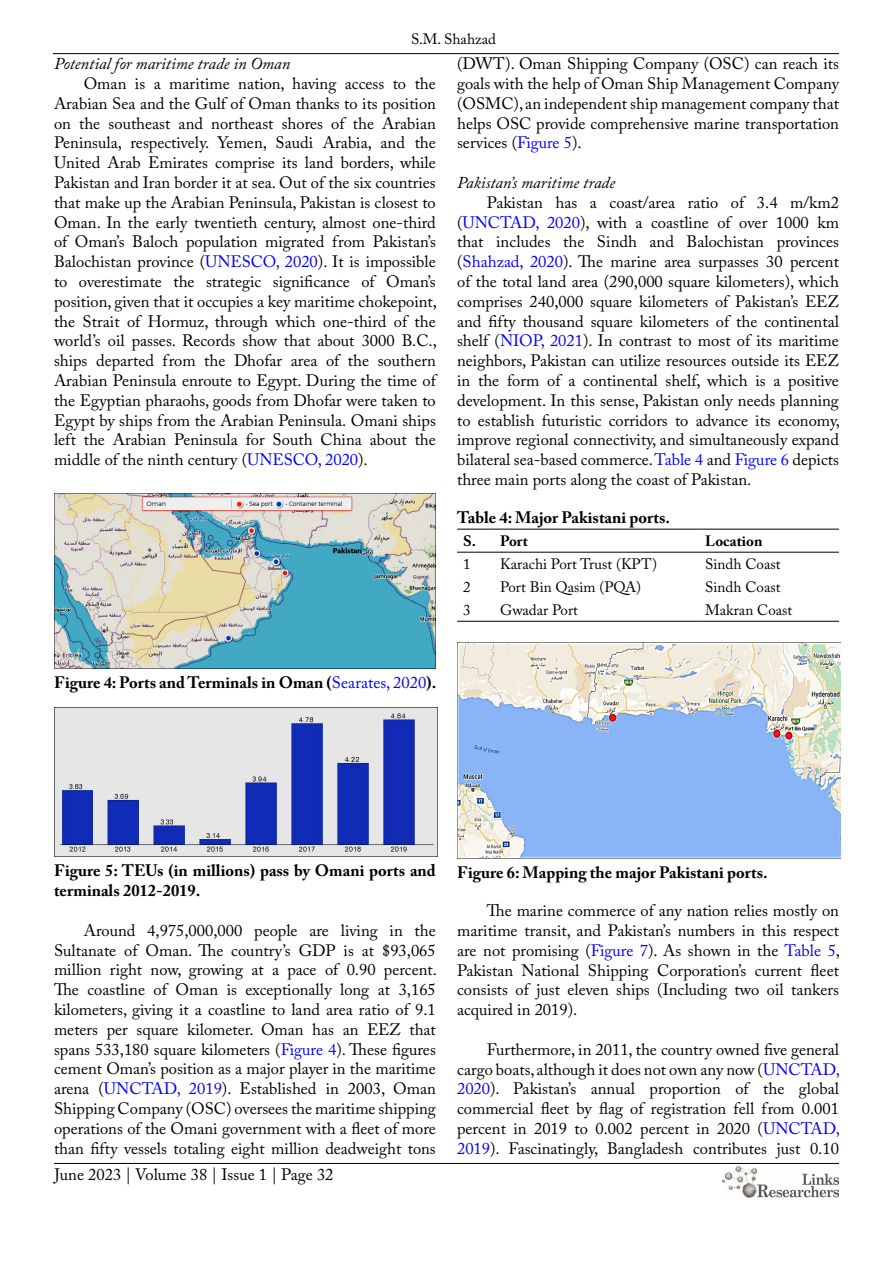
<style>
.page{position:relative;width:893px;height:1263px;background:#fff}
.page>*{position:absolute;margin:0;border:0;box-sizing:border-box;transform-origin:0 0}
.t1{font:16.5px/19.8px "Adobe Caslon Pro";color:#000;text-align:justify}
.t2{font:700 16.5px/19.8px "Adobe Caslon Pro";color:#000}
.t3{font:italic 16.5px "Adobe Caslon Pro";color:#000}
.t4{font:15px "Adobe Caslon Pro";color:#000}
.t5{font:700 15px "Adobe Caslon Pro";color:#000}
.s1{color:#00f}
.s2{font-weight:400;color:#00f}
</style>
<div class="page">
<hr style="left:53px;top:53px;width:786px;height:1px;background:#000">
<hr style="left:54px;top:1163px;width:785px;height:1px;background:#000">
<img style="left:722px;top:1166px;width:117px;height:32px">
<img style="left:54px;top:494px;width:382px;height:174px">
<img style="left:54px;top:707px;width:383px;height:149px">
<hr style="left:457px;top:621px;width:37px;height:1px;background:#000">
<hr style="left:494px;top:621px;width:205px;height:1px;background:#000">
<hr style="left:699px;top:621px;width:140px;height:1px;background:#000">
<hr style="left:457px;top:529px;width:37px;height:1px;background:#000">
<hr style="left:494px;top:529px;width:205px;height:1px;background:#000">
<hr style="left:699px;top:529px;width:140px;height:1px;background:#000">
<hr style="left:457px;top:552px;width:37px;height:1px;background:#000">
<hr style="left:494px;top:552px;width:205px;height:1px;background:#000">
<hr style="left:699px;top:552px;width:140px;height:1px;background:#000">
<img style="left:457px;top:643px;width:384px;height:216px">
<p class="t4" style="left:411px;top:31px;width:86px">S.M. Shahzad</p>
<p class="t3" style="left:54px;top:54px;width:238px">Potential for maritime trade in Oman</p>
<p class="t1" style="left:54px;top:73px;width:384px;text-indent:30px">Oman is a maritime nation, having access to the Arabian Sea and the Gulf of Oman thanks to its position on the southeast and northeast shores of the Arabian Peninsula, respectively. Yemen, Saudi Arabia, and the United Arab Emirates comprise its land borders, while Pakistan and Iran border it at sea. Out of the six countries that make up the Arabian Peninsula, Pakistan is closest to Oman. In the early twentieth century, almost one-third of Oman’s Baloch population migrated from Pakistan’s Balochistan province (<span class="s1">UNESCO, 2020</span>). It is impossible to overestimate the strategic significance of Oman’s position, given that it occupies a key maritime chokepoint, the Strait of Hormuz, through which one-third of the world’s oil passes. Records show that about 3000 B.C., ships departed from the Dhofar area of the southern Arabian Peninsula enroute to Egypt. During the time of the Egyptian pharaohs, goods from Dhofar were taken to Egypt by ships from the Arabian Peninsula. Omani ships left the Arabian Peninsula for South China about the middle of the ninth century (<span class="s1">UNESCO, 2020</span>).</p>
<p class="t1" style="left:457px;top:54px;width:383px">(DWT). Oman Shipping Company (OSC) can reach its goals with the help of Oman Ship Management Company (OSMC), an independent ship management company that helps OSC provide comprehensive marine transportation services (<span class="s1">Figure 5</span>).</p>
<p class="t3" style="left:457px;top:173px;width:160px">Pakistan’s maritime trade</p>
<p class="t1" style="left:457px;top:192px;width:384px;text-indent:30px">Pakistan has a coast/area ratio of 3.4 m/km2 (<span class="s1">UNCTAD, 2020</span>), with a coastline of over 1000 km that includes the Sindh and Balochistan provinces (<span class="s1">Shahzad, 2020</span>). The marine area surpasses 30 percent of the total land area (290,000 square kilometers), which comprises 240,000 square kilometers of Pakistan’s EEZ and fifty thousand square kilometers of the continental shelf (<span class="s1">NIOP, 2021</span>). In contrast to most of its maritime neighbors, Pakistan can utilize resources outside its EEZ in the form of a continental shelf, which is a positive development. In this sense, Pakistan only needs planning to establish futuristic corridors to advance its economy, improve regional connectivity, and simultaneously expand bilateral sea-based commerce. <span class="s1">Table 4</span> and <span class="s1">Figure 6</span> depicts three main ports along the coast of Pakistan.</p>
<p class="t2" style="left:457px;top:507px;width:215px">Table 4: Major Pakistani ports.</p>
<p class="t5" style="left:463px;top:532px;width:66px">S. Port</p>
<p class="t5" style="left:705px;top:532px;width:59px">Location</p>
<p class="t4" style="left:463px;top:555px;width:9px">1</p>
<p class="t4" style="left:500px;top:555px;width:159px">Karachi Port Trust (KPT)</p>
<p class="t4" style="left:705px;top:555px;width:77px">Sindh Coast</p>
<p class="t4" style="left:463px;top:578px;width:9px">2</p>
<p class="t4" style="left:500px;top:578px;width:143px">Port Bin Qasim (PQA)</p>
<p class="t4" style="left:705px;top:578px;width:77px">Sindh Coast</p>
<p class="t4" style="left:463px;top:601px;width:9px">3</p>
<p class="t4" style="left:500px;top:601px;width:80px">Gwadar Port</p>
<p class="t4" style="left:705px;top:601px;width:89px">Makran Coast</p>
<p class="t2" style="left:54px;top:672px;width:384px">Figure 4: Ports and Terminals in Oman (<span class="s2">Searates, 2020</span>).</p>
<p class="t2" style="left:54px;top:861px;width:383px">Figure 5: TEUs (in millions) pass by Omani ports and terminals 2012-2019.</p>
<p class="t1" style="left:54px;top:920px;width:384px;text-indent:30px">Around 4,975,000,000 people are living in the Sultanate of Oman. The country’s GDP is at $93,065 million right now, growing at a pace of 0.90 percent.<br>The coastline of Oman is exceptionally long at 3,165 kilometers, giving it a coastline to land area ratio of 9.1 meters per square kilometer. Oman has an EEZ that spans 533,180 square kilometers (<span class="s1">Figure 4</span>). These figures cement Oman’s position as a major player in the maritime arena (<span class="s1">UNCTAD, 2019</span>). Established in 2003, Oman Shipping Company (OSC) oversees the maritime shipping operations of the Omani government with a fleet of more than fifty vessels totaling eight million deadweight tons</p>
<p class="t1" style="left:54px;top:1164px;width:281px">June 2023 | Volume 38 | Issue 1 | Page 32</p>
<p class="t2" style="left:457px;top:863px;width:312px">Figure 6: Mapping the major Pakistani ports.</p>
<p class="t1" style="left:457px;top:901px;width:384px;text-indent:30px">The marine commerce of any nation relies mostly on maritime transit, and Pakistan’s numbers in this respect are not promising (<span class="s1">Figure 7</span>). As shown in the <span class="s1">Table 5</span>, Pakistan National Shipping Corporation’s current fleet consists of just eleven ships (Including two oil tankers acquired in 2019).</p>
<p class="t1" style="left:457px;top:1039px;width:384px;text-indent:30px">Furthermore, in 2011, the country owned five general cargo boats, although it does not own any now (<span class="s1">UNCTAD, 2020</span>). Pakistan’s annual proportion of the global commercial fleet by flag of registration fell from 0.001 percent in 2019 to 0.002 percent in 2020 (<span class="s1">UNCTAD, 2019</span>). Fascinatingly, Bangladesh contributes just 0.10</p>
</div>
